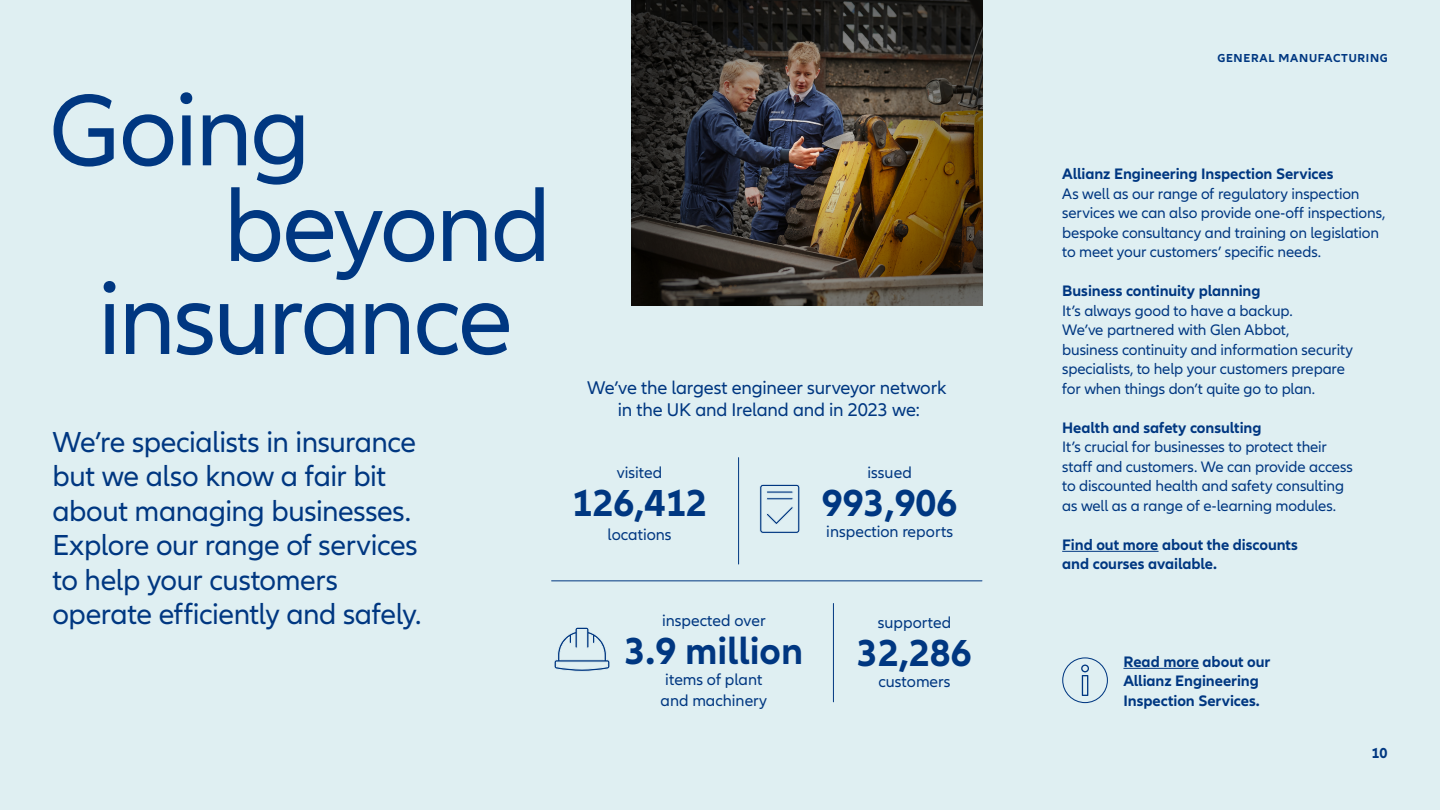
<style>
.page{position:relative;width:1440px;height:810px;background:#dfeff2}
.page>*{position:absolute;margin:0;border:0;box-sizing:border-box;transform-origin:0 0}
.t1{font:105px "Allianz Neo";letter-spacing:-.025em;color:#003781}
.t2{font:700 39px "Allianz Neo";color:#003781}
.t3{font:30px/34.5px "Allianz Neo";letter-spacing:-.015em;color:#003781}
.t4{font:19.05px/21.8px "Allianz Neo";letter-spacing:-.015em;color:#003781;text-align:center}
.t5{font:16.5px/21px "Allianz Neo";color:#003781}
.t6{font:15.75px/19.5px "Allianz Neo";letter-spacing:-.01em;color:#003781}
.t7{font:700 15.75px/19.5px "Allianz Neo";letter-spacing:-.005em;color:#003781}
.t8{font:700 15px "Allianz Neo";color:#003781}
.t9{font:700 12px "Allianz Neo";letter-spacing:.06em;color:#003781}
</style>
<div class="page">
<hr style="left:1062px;top:551px;width:97px;height:1px;background:#003781">
<hr style="left:1123px;top:668px;width:76px;height:1px;background:#003781">
<div style="left:1062px;top:657px;width:46px;height:46px;border:1px solid #003781;border-radius:50%"></div>
<svg style="left:1081px;top:665px;width:8px;height:31px"></svg>
<hr style="left:552px;top:581px;width:430px;height:1px;background:#003781">
<hr style="left:738px;top:458px;width:1px;height:106px;background:#003781">
<hr style="left:833px;top:603px;width:1px;height:99px;background:#003781">
<svg style="left:759px;top:484px;width:41px;height:50px"></svg>
<svg style="left:554px;top:627px;width:56px;height:45px"></svg>
<img style="left:632px;top:0;width:351px;height:306px">
<h1 class="t1" style="left:49px;top:71px;width:263px">Going</h1>
<h1 class="t1" style="left:224px;top:166px;width:329px">beyond</h1>
<h1 class="t1" style="left:98px;top:259px;width:417px">insurance</h1>
<h3 class="t3" style="left:52px;top:425px;width:371px">We’re specialists in insurance but we also know a fair bit about managing businesses.<br>Explore our range of services to help your customers operate efficiently and safely.</h3>
<p class="t4" style="left:587px;top:378px;width:361px">We’ve the largest engineer surveyor network in the UK and Ireland and in 2023 we:</p>
<p class="t5" style="left:617px;top:463px;width:47px">visited</p>
<h2 class="t2" style="left:572px;top:481px;width:137px">126,412</h2>
<p class="t5" style="left:607px;top:525px;width:66px">locations</p>
<p class="t5" style="left:868px;top:462px;width:46px">issued</p>
<h2 class="t2" style="left:822px;top:480px;width:137px">993,906</h2>
<p class="t5" style="left:826px;top:521px;width:128px">inspection reports</p>
<p class="t5" style="left:662px;top:611px;width:105px">inspected over</p>
<h2 class="t2" style="left:625px;top:629px;width:180px">3.9 million</h2>
<p class="t5" style="left:661px;top:670px;width:108px">items of plant and machinery</p>
<p class="t5" style="left:878px;top:613px;width:75px">supported</p>
<h2 class="t2" style="left:857px;top:631px;width:116px">32,286</h2>
<p class="t5" style="left:878px;top:672px;width:74px">customers</p>
<p class="t9" style="left:1217px;top:51px;width:172px">GENERAL MANUFACTURING</p>
<p class="t7" style="left:1062px;top:165px;width:273px">Allianz Engineering Inspection Services</p>
<p class="t6" style="left:1062px;top:184px;width:325px">As well as our range of regulatory inspection services we can also provide one-off inspections, bespoke consultancy and training on legislation to meet your customers’ specific needs.</p>
<p class="t7" style="left:1062px;top:282px;width:200px">Business continuity planning</p>
<p class="t6" style="left:1062px;top:301px;width:292px">It’s always good to have a backup.<br>We’ve partnered with Glen Abbot,<br>business continuity and information security specialists, to help your customers prepare for when things don’t quite go to plan.</p>
<p class="t7" style="left:1062px;top:418px;width:201px">Health and safety consulting</p>
<p class="t6" style="left:1062px;top:438px;width:292px">It’s crucial for businesses to protect their staff and customers. We can provide access to discounted health and safety consulting as well as a range of e-learning modules.</p>
<p class="t7" style="left:1062px;top:535px;width:237px">Find out more about the discounts and courses available.</p>
<p class="t7" style="left:1123px;top:652px;width:149px">Read more about our<br>Allianz Engineering<br>Inspection Services.</p>
<p class="t8" style="left:1371px;top:744px;width:18px">10</p>
</div>
